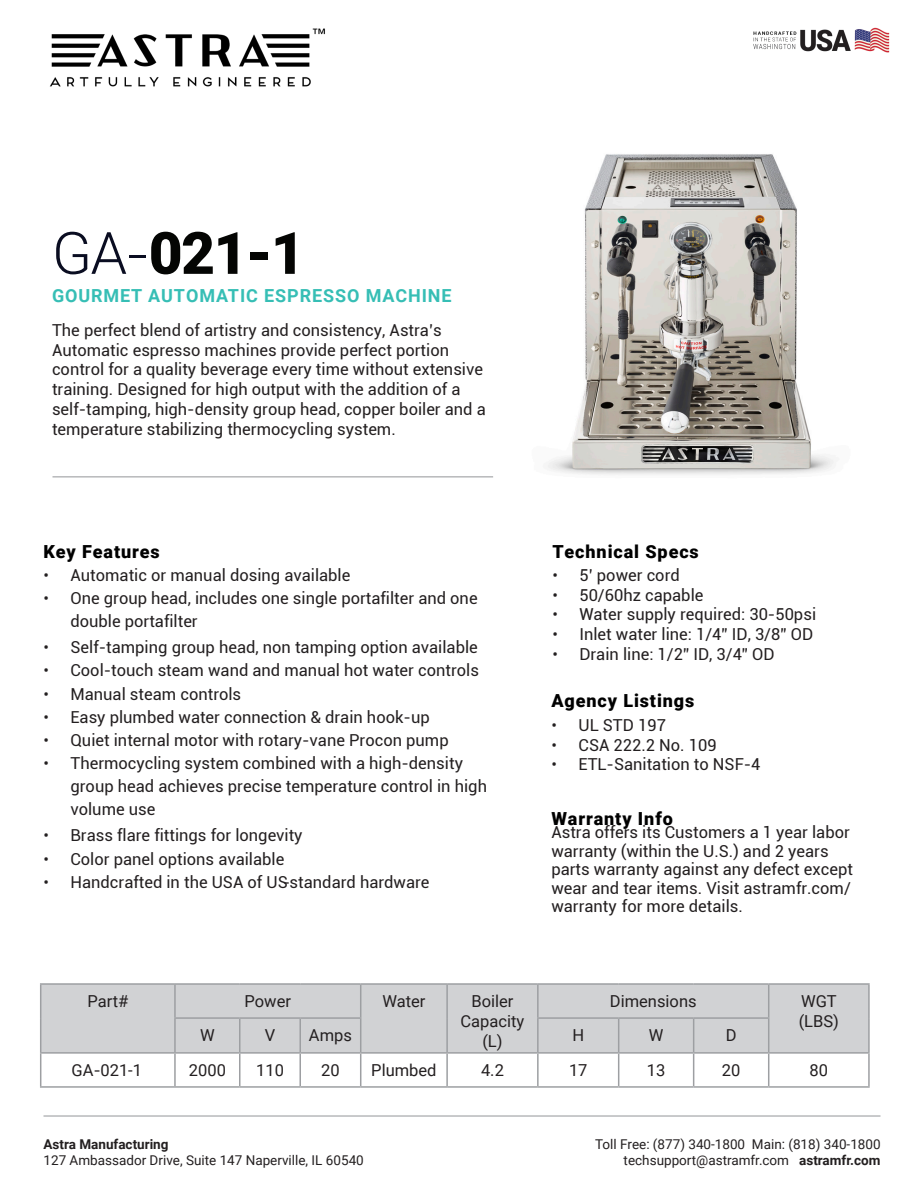
<style>
.page{position:relative;width:918px;height:1188px;background:#fff}
.page>*{position:absolute;margin:0;border:0;box-sizing:border-box;transform-origin:0 0}
.t1{font:900 58.5px "Roboto";color:#040503}
.t2{font:900 18px "Roboto";letter-spacing:.05em;color:#000}
.t3{font:700 18px "Roboto";letter-spacing:.05em;color:#36beb5}
.t4{font:16.5px/19.8px "Roboto";color:#231f20}
.t5{font:16.5px/19.8px "Roboto";color:#231f20;text-align:center}
.t6{font:13.5px/16.2px "Roboto";color:#231f20;text-align:right}
.t7{font:700 13.5px "Roboto";color:#231f20}
.s1{font-weight:300;color:#0a0d21}
.s2{font-style:inherit}
.s3{font-weight:700}
</style>
<div class="page">
<div style="left:41px;top:985px;width:827px;height:67px;background:#d1d2d4"></div>
<hr style="left:40px;top:983px;width:135px;height:2px;background:#9d9fa2">
<hr style="left:40px;top:985px;width:1px;height:33px;background:#9d9fa2">
<hr style="left:175px;top:983px;width:65px;height:2px;background:#9d9fa2">
<hr style="left:174px;top:985px;width:2px;height:32px;background:#9d9fa2">
<hr style="left:240px;top:983px;width:60px;height:2px;background:#9d9fa2">
<hr style="left:300px;top:983px;width:61px;height:2px;background:#9d9fa2">
<hr style="left:361px;top:983px;width:86px;height:2px;background:#9d9fa2">
<hr style="left:360px;top:985px;width:1px;height:32px;background:#9d9fa2">
<hr style="left:447px;top:983px;width:91px;height:2px;background:#9d9fa2">
<hr style="left:446px;top:985px;width:2px;height:33px;background:#9d9fa2">
<hr style="left:538px;top:983px;width:81px;height:2px;background:#9d9fa2">
<hr style="left:537px;top:985px;width:2px;height:32px;background:#9d9fa2">
<hr style="left:619px;top:983px;width:75px;height:2px;background:#9d9fa2">
<hr style="left:694px;top:983px;width:75px;height:2px;background:#9d9fa2">
<hr style="left:769px;top:983px;width:101px;height:2px;background:#9d9fa2">
<hr style="left:768px;top:985px;width:1px;height:32px;background:#9d9fa2">
<hr style="left:868px;top:985px;width:2px;height:33px;background:#9d9fa2">
<hr style="left:40px;top:1018px;width:1px;height:34px;background:#9d9fa2">
<hr style="left:174px;top:1017px;width:66px;height:2px;background:#9d9fa2">
<hr style="left:174px;top:1019px;width:2px;height:33px;background:#9d9fa2">
<hr style="left:240px;top:1017px;width:60px;height:2px;background:#9d9fa2">
<hr style="left:239px;top:1019px;width:2px;height:33px;background:#9d9fa2">
<hr style="left:300px;top:1017px;width:61px;height:2px;background:#9d9fa2">
<hr style="left:299px;top:1019px;width:2px;height:33px;background:#9d9fa2">
<hr style="left:360px;top:1019px;width:1px;height:33px;background:#9d9fa2">
<hr style="left:446px;top:1018px;width:2px;height:34px;background:#9d9fa2">
<hr style="left:537px;top:1017px;width:82px;height:2px;background:#9d9fa2">
<hr style="left:537px;top:1019px;width:2px;height:33px;background:#9d9fa2">
<hr style="left:619px;top:1017px;width:75px;height:2px;background:#9d9fa2">
<hr style="left:618px;top:1019px;width:1px;height:33px;background:#9d9fa2">
<hr style="left:694px;top:1017px;width:75px;height:2px;background:#9d9fa2">
<hr style="left:693px;top:1019px;width:1px;height:33px;background:#9d9fa2">
<hr style="left:768px;top:1019px;width:1px;height:33px;background:#9d9fa2">
<hr style="left:868px;top:1018px;width:2px;height:34px;background:#9d9fa2">
<hr style="left:40px;top:1052px;width:135px;height:2px;background:#9d9fa2">
<hr style="left:40px;top:1054px;width:1px;height:32px;background:#9d9fa2">
<hr style="left:175px;top:1052px;width:65px;height:2px;background:#9d9fa2">
<hr style="left:174px;top:1054px;width:2px;height:32px;background:#9d9fa2">
<hr style="left:240px;top:1052px;width:60px;height:2px;background:#9d9fa2">
<hr style="left:239px;top:1054px;width:2px;height:32px;background:#9d9fa2">
<hr style="left:300px;top:1052px;width:61px;height:2px;background:#9d9fa2">
<hr style="left:299px;top:1054px;width:2px;height:32px;background:#9d9fa2">
<hr style="left:361px;top:1052px;width:86px;height:2px;background:#9d9fa2">
<hr style="left:360px;top:1054px;width:1px;height:32px;background:#9d9fa2">
<hr style="left:447px;top:1052px;width:91px;height:2px;background:#9d9fa2">
<hr style="left:446px;top:1054px;width:2px;height:32px;background:#9d9fa2">
<hr style="left:538px;top:1052px;width:81px;height:2px;background:#9d9fa2">
<hr style="left:537px;top:1054px;width:2px;height:32px;background:#9d9fa2">
<hr style="left:619px;top:1052px;width:75px;height:2px;background:#9d9fa2">
<hr style="left:618px;top:1054px;width:1px;height:32px;background:#9d9fa2">
<hr style="left:694px;top:1052px;width:75px;height:2px;background:#9d9fa2">
<hr style="left:693px;top:1054px;width:1px;height:32px;background:#9d9fa2">
<hr style="left:769px;top:1052px;width:101px;height:2px;background:#9d9fa2">
<hr style="left:768px;top:1054px;width:1px;height:32px;background:#9d9fa2">
<hr style="left:868px;top:1054px;width:2px;height:32px;background:#9d9fa2">
<hr style="left:40px;top:1086px;width:135px;height:2px;background:#9d9fa2">
<hr style="left:175px;top:1086px;width:65px;height:2px;background:#9d9fa2">
<hr style="left:240px;top:1086px;width:60px;height:2px;background:#9d9fa2">
<hr style="left:300px;top:1086px;width:61px;height:2px;background:#9d9fa2">
<hr style="left:361px;top:1086px;width:86px;height:2px;background:#9d9fa2">
<hr style="left:447px;top:1086px;width:91px;height:2px;background:#9d9fa2">
<hr style="left:538px;top:1086px;width:81px;height:2px;background:#9d9fa2">
<hr style="left:619px;top:1086px;width:75px;height:2px;background:#9d9fa2">
<hr style="left:694px;top:1086px;width:75px;height:2px;background:#9d9fa2">
<hr style="left:769px;top:1086px;width:101px;height:2px;background:#9d9fa2">
<img style="left:49px;top:28px;width:276px;height:59px">
<hr style="left:52px;top:477px;width:441px;height:1px;background:#939598">
<img style="left:547px;top:154px;width:287px;height:321px">
<hr style="left:44px;top:1116px;width:836px;height:1px;background:#939598">
<img style="left:753px;top:27px;width:137px;height:26px">
<img style="left:639px;top:445px;width:116px;height:18px">
<h1 class="t1" style="left:52px;top:212px;width:254px"><span class="s1">GA-</span>021-1</h1>
<p class="t3" style="left:52px;top:283px;width:401px">GOURMET AUTOMATIC ESPRESSO MACHINE</p>
<p class="t4" style="left:52px;top:319px;width:435px">The perfect blend of artistry and consistency, Astra’s Automatic espresso machines provide perfect portion control for a quality beverage every time without extensive training. Designed for high output with the addition of a self-tamping, high-density group head, copper boiler and a temperature stabilizing thermocycling system.</p>
<p class="t2" style="left:44px;top:539px;width:118px">Key Features</p>
<p class="t4" style="left:44px;top:564px;width:308px"><span class="s2">•</span> Automatic or manual dosing available</p>
<p class="t4" style="left:70px;top:586px;width:409px;line-height:23.1px;text-indent:-27px"><span class="s2">•</span> One group head, includes one single portafilter and one double portafilter</p>
<p class="t4" style="left:44px;top:637px;width:436px"><span class="s2">•</span> Self-tamping group head, non tamping option available</p>
<p class="t4" style="left:44px;top:660px;width:437px"><span class="s2">•</span> Cool-touch steam wand and manual hot water controls</p>
<p class="t4" style="left:44px;top:683px;width:199px"><span class="s2">•</span> Manual steam controls</p>
<p class="t4" style="left:44px;top:706px;width:388px"><span class="s2">•</span> Easy plumbed water connection &amp; drain hook-up</p>
<p class="t4" style="left:44px;top:729px;width:407px"><span class="s2">•</span> Quiet internal motor with rotary-vane Procon pump</p>
<p class="t4" style="left:70px;top:751px;width:418px;line-height:23.1px;text-indent:-27px"><span class="s2">•</span> Thermocycling system combined with a high-density group head achieves precise temperature control in high volume use</p>
<p class="t4" style="left:44px;top:825px;width:261px"><span class="s2">•</span> Brass flare fittings for longevity</p>
<p class="t4" style="left:44px;top:848px;width:242px"><span class="s2">•</span> Color panel options available</p>
<p class="t4" style="left:44px;top:871px;width:388px"><span class="s2">•</span> Handcrafted in the USA of US-standard hardware</p>
<p class="t2" style="left:552px;top:539px;width:148px">Technical Specs</p>
<p class="t4" style="left:552px;top:564px;width:129px"><span class="s2">•</span> 5’ power cord</p>
<p class="t4" style="left:552px;top:584px;width:153px"><span class="s2">•</span> 50/60hz capable</p>
<p class="t4" style="left:552px;top:604px;width:265px"><span class="s2">•</span> Water supply required: 30-50psi</p>
<p class="t4" style="left:552px;top:624px;width:262px"><span class="s2">•</span> Inlet water line: 1/4” ID, 3/8” OD</p>
<p class="t4" style="left:552px;top:644px;width:224px"><span class="s2">•</span> Drain line: 1/2” ID, 3/4” OD</p>
<p class="t2" style="left:551px;top:688px;width:145px">Agency Listings</p>
<p class="t4" style="left:552px;top:714px;width:116px"><span class="s2">•</span> UL STD 197</p>
<p class="t4" style="left:552px;top:734px;width:167px"><span class="s2">•</span> CSA 222.2 No. 109</p>
<p class="t4" style="left:552px;top:754px;width:210px"><span class="s2">•</span> ETL-Sanitation to NSF-4</p>
<p class="t2" style="left:551px;top:806px;width:123px">Warranty Info</p>
<p class="t4" style="left:551px;top:823px;width:303px;line-height:18.5px">Astra offers its Customers a 1 year labor warranty (within the U.S.) and 2 years parts warranty against any defect except wear and tear items. Visit astramfr.com/ warranty for more details.</p>
<p class="t5" style="left:87px;top:991px;width:42px">Part#</p>
<p class="t5" style="left:245px;top:991px;width:48px">Power</p>
<p class="t5" style="left:382px;top:991px;width:45px">Water</p>
<p class="t5" style="left:461px;top:991px;width:65px">Boiler<br>Capacity (L)</p>
<p class="t5" style="left:610px;top:991px;width:88px">Dimensions</p>
<p class="t5" style="left:799px;top:991px;width:42px;text-align:left">WGT (LBS)</p>
<p class="t5" style="left:200px;top:1025px;width:16px">W</p>
<p class="t5" style="left:265px;top:1025px;width:12px">V</p>
<p class="t5" style="left:309px;top:1025px;width:44px">Amps</p>
<p class="t5" style="left:572px;top:1025px;width:13px">H</p>
<p class="t5" style="left:649px;top:1025px;width:16px">W</p>
<p class="t5" style="left:726px;top:1025px;width:12px">D</p>
<p class="t5" style="left:72px;top:1060px;width:72px">GA<span class="s2">-</span>021-1</p>
<p class="t5" style="left:189px;top:1060px;width:39px">2000</p>
<p class="t5" style="left:256px;top:1060px;width:29px">110</p>
<p class="t5" style="left:321px;top:1060px;width:20px">20</p>
<p class="t5" style="left:371px;top:1060px;width:67px">Plumbed</p>
<p class="t5" style="left:481px;top:1060px;width:24px">4.2</p>
<p class="t5" style="left:569px;top:1060px;width:20px">17</p>
<p class="t5" style="left:647px;top:1060px;width:20px">13</p>
<p class="t5" style="left:722px;top:1060px;width:20px">20</p>
<p class="t5" style="left:810px;top:1060px;width:20px">80</p>
<p class="t7" style="left:44px;top:1135px;width:127px">Astra Manufacturing</p>
<p class="t6" style="left:44px;top:1152px;width:322px">127 Ambassador Drive, Suite 147 Naperville, IL 60540</p>
<p class="t6" style="left:595px;top:1136px;width:287px">Toll Free: (877) 340-1800 Main: (818) 340-1800 techsupport@astramfr.com <span class="s3">astramfr.com</span></p>
</div>
